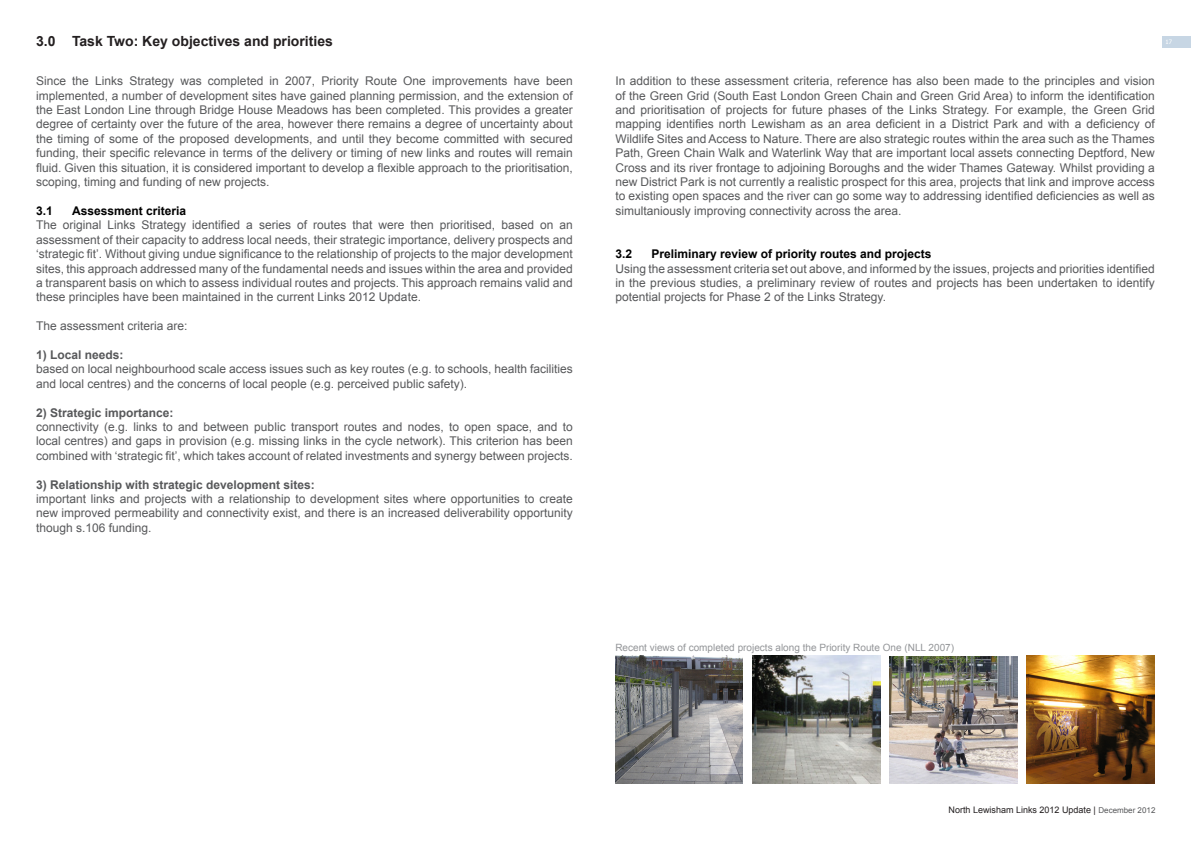
<style>
.page{position:relative;width:1191px;height:842px;background:#fff}
.page>*{position:absolute;margin:0;border:0;box-sizing:border-box;transform-origin:0 0}
.t1{font:700 14px "Arial";color:#231f20}
.t2{font:12px/14.4px "Arial";color:#57585a;text-align:justify}
.t3{font:700 12px "Arial";color:#57585a}
.t4{font:700 12px "Arial";color:#000}
.t5{font:10px "Arial";color:#939598}
.t6{font:9px "Arial";color:#231f20}
.t7{font:6px "Tahoma";color:#fff}
.s1{font-size:8px;color:#57585a}
</style>
<div class="page">
<div style="left:1162px;top:36px;width:29px;height:12px;background:#c7d6e4"></div>
<img style="left:889px;top:656px;width:128px;height:128px">
<img style="left:1026px;top:656px;width:128px;height:127px">
<img style="left:615px;top:656px;width:128px;height:127px">
<img style="left:752px;top:656px;width:128px;height:127px">
<p class="t1" style="left:36px;top:32px;width:298px">3.0 Task Two: Key objectives and priorities</p>
<p class="t2" style="left:36px;top:74px;width:538px">Since the Links Strategy was completed in 2007, Priority Route One improvements have been implemented, a number of development sites have gained planning permission, and the extension of the East London Line through Bridge House Meadows has been completed. This provides a greater degree of certainty over the future of the area, however there remains a degree of uncertainty about the timing of some of the proposed developments, and until they become committed with secured funding, their specific relevance in terms of the delivery or timing of new links and routes will remain fluid. Given this situation, it is considered important to develop a flexible approach to the prioritisation, scoping, timing and funding of new projects.</p>
<p class="t4" style="left:36px;top:203px;width:18px">3.1</p>
<p class="t4" style="left:72px;top:203px;width:116px">Assessment criteria</p>
<p class="t2" style="left:36px;top:218px;width:538px">The original Links Strategy identified a series of routes that were then prioritised, based on an assessment of their capacity to address local needs, their strategic importance, delivery prospects and ‘strategic fit’. Without giving undue significance to the relationship of projects to the major development sites, this approach addressed many of the fundamental needs and issues within the area and provided a transparent basis on which to assess individual routes and projects. This approach remains valid and these principles have been maintained in the current Links 2012 Update.</p>
<p class="t2" style="left:36px;top:319px;width:153px">The assessment criteria are:</p>
<p class="t3" style="left:36px;top:347px;width:89px">1) Local needs:</p>
<p class="t2" style="left:36px;top:362px;width:538px">based on local neighbourhood scale access issues such as key routes (e.g. to schools, health facilities and local centres) and the concerns of local people (e.g. perceived public safety).</p>
<p class="t3" style="left:36px;top:404px;width:139px">2) Strategic importance:</p>
<p class="t2" style="left:36px;top:420px;width:538px">connectivity (e.g. links to and between public transport routes and nodes, to open space, and to local centres) and gaps in provision (e.g. missing links in the cycle network). This criterion has been combined with ‘strategic fit’, which takes account of related investments and synergy between projects.</p>
<p class="t3" style="left:36px;top:476px;width:280px">3) Relationship with strategic development sites:</p>
<p class="t2" style="left:36px;top:492px;width:538px">important links and projects with a relationship to development sites where opportunities to create new improved permeability and connectivity exist, and there is an increased deliverability opportunity though s.106 funding.</p>
<p class="t7" style="left:1165px;top:38px;width:8px">17</p>
<p class="t2" style="left:615px;top:74px;width:541px">In addition to these assessment criteria, reference has also been made to the principles and vision of the Green Grid (South East London Green Chain and Green Grid Area) to inform the identification and prioritisation of projects for future phases of the Links Strategy. For example, the Green Grid mapping identifies north Lewisham as an area deficient in a District Park and with a deficiency of Wildlife Sites and Access to Nature. There are also strategic routes within the area such as the Thames Path, Green Chain Walk and Waterlink Way that are important local assets connecting Deptford, New Cross and its river frontage to adjoining Boroughs and the wider Thames Gateway. Whilst providing a new District Park is not currently a realistic prospect for this area, projects that link and improve access to existing open spaces and the river can go some way to addressing identified deficiencies as well as simultaniously improving connectivity across the area.</p>
<p class="t4" style="left:615px;top:246px;width:18px">3.2</p>
<p class="t4" style="left:651px;top:246px;width:282px">Preliminary review of priority routes and projects</p>
<p class="t2" style="left:615px;top:261px;width:541px">Using the assessment criteria set out above, and informed by the issues, projects and priorities identified in the previous studies, a preliminary review of routes and projects has been undertaken to identify potential projects for Phase 2 of the Links Strategy.</p>
<p class="t5" style="left:615px;top:641px;width:340px">Recent views of completed projects along the Priority Route One (NLL 2007)</p>
<p class="t6" style="left:948px;top:803px;width:208px">North Lewisham Links 2012 Update | <span class="s1">December 2012</span></p>
</div>
